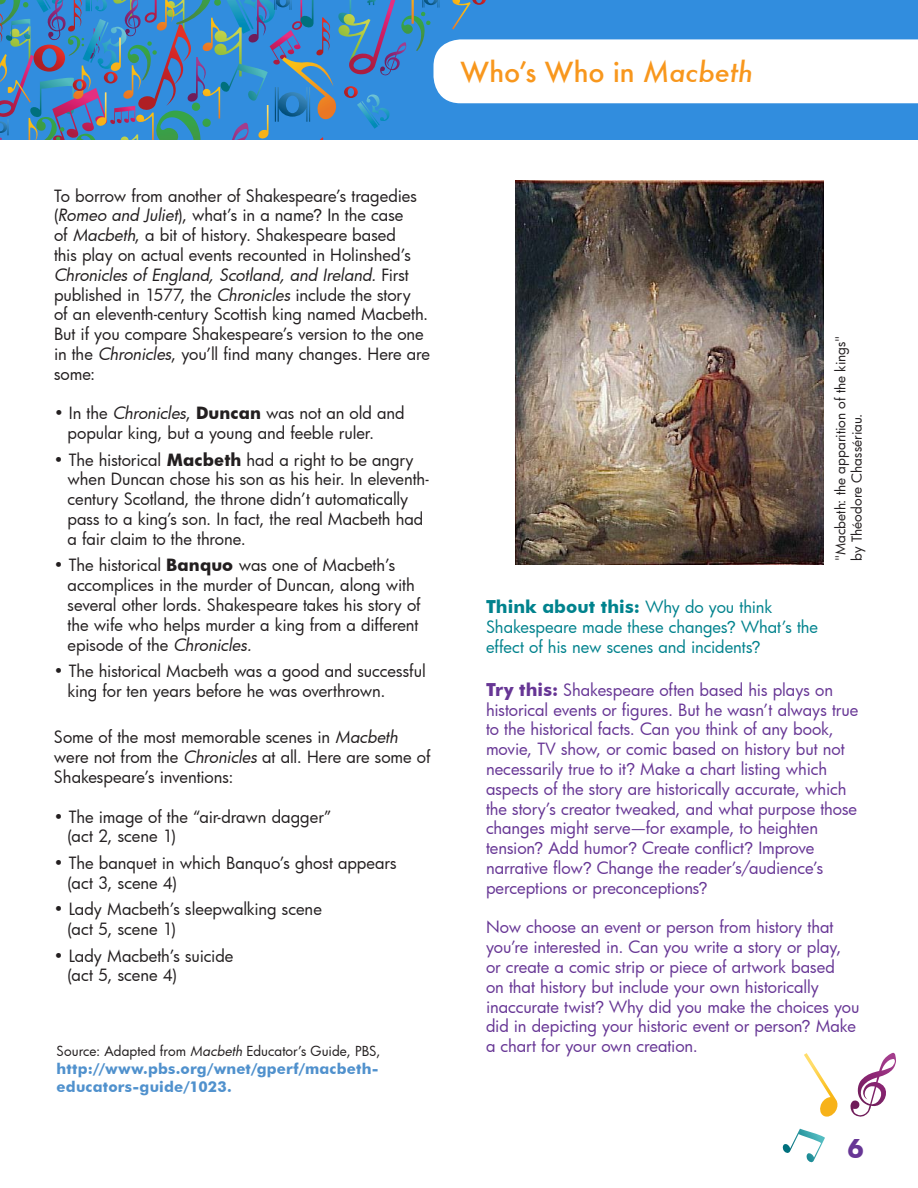
<style>
.page{position:relative;width:918px;height:1188px;background:#fff}
.page>*{position:absolute;margin:0;border:0;box-sizing:border-box;transform-origin:0 0}
.t1{font:500 27px "Futura";letter-spacing:.005em;color:#f8971d}
.t2{font:700 27px "Futura BT";color:#673695}
.t3{font:700 18px "Futura BT";color:#00828d}
.t4{font:16.5px/19.8px "Futura";letter-spacing:-.005em;color:#231f20}
.t5{font:16.5px/19.8px "Futura";letter-spacing:-.005em;color:#673695}
.t6{font:16.5px/19.8px "Futura";color:#00828d}
.t7{font:700 15px/18px "Futura BT";letter-spacing:.01em;color:#5091cd}
.t8{font:13.5px/16.2px "Futura";color:#231f20}
.s1{font-style:italic}
.s2{font-family:"Arial"}
.s3{font-weight:700}
.s4{font-family:"Futura";font-weight:400;font-size:16.5px}
.s5{font-family:"Futura BT";font-weight:700;font-size:18px}
</style>
<div class="page">
<svg style="left:0;top:0;width:918px;height:565px"></svg>
<svg style="left:782px;top:1129px;width:43px;height:34px"></svg>
<svg style="left:850px;top:1053px;width:46px;height:64px"></svg>
<img style="left:516px;top:180px;width:307px;height:384px">
<svg style="left:804px;top:1053px;width:34px;height:64px"></svg>
<h1 class="t1" style="left:460px;top:54px;width:294px">Who’s Who in <span class="s1">Macbeth</span></h1>
<p class="t4" style="left:54px;top:185px;width:378px">To borrow from another of Shakespeare’s tragedies (<span class="s1">Romeo and Juliet</span>), what’s in a name<span class="s2">?</span> In the case<br>of <span class="s1">Macbeth</span>, a bit of history. Shakespeare based<br>this play on actual events recounted in Holinshed’s <span class="s1">Chronicles of England, Scotland, and Ireland.</span> First published in 1577, the <span class="s1">Chronicles</span> include the story<br>of an eleventh-century Scottish king named Macbeth.<br>But if you compare Shakespeare’s version to the one in the <span class="s1">Chronicles</span>, you’ll find many changes. Here are some:</p>
<p class="t4" style="left:67px;top:403px;width:339px;text-indent:-13px">• In the <span class="s1">Chronicles</span>, <span class="s3">Duncan</span> was not an old and popular king, but a young and feeble ruler.</p>
<p class="t4" style="left:67px;top:449px;width:363px;text-indent:-13px">• The historical <span class="s3">Macbeth</span> had a right to be angry when Duncan chose his son as his heir. In eleventh&shy;century Scotland, the throne didn’t automatically pass to a king’s son. In fact, the real Macbeth had a fair claim to the throne.</p>
<p class="t4" style="left:67px;top:555px;width:355px;text-indent:-13px">• The historical <span class="s3">Banquo</span> was one of Macbeth’s accomplices in the murder of Duncan, along with several other lords. Shakespeare takes his story of the wife who helps murder a king from a different episode of the <span class="s1">Chronicles.</span></p>
<p class="t4" style="left:67px;top:661px;width:360px;text-indent:-13px">• The historical Macbeth was a good and successful king for ten years before he was overthrown.</p>
<p class="t4" style="left:54px;top:727px;width:378px">Some of the most memorable scenes in <span class="s1">Macbeth </span>were not from the <span class="s1">Chronicles</span> at all. Here are some of<br>Shakespeare’s inventions:</p>
<p class="t4" style="left:67px;top:806px;width:265px;text-indent:-13px">• The image of the “air-drawn dagger” (act 2, scene 1)</p>
<p class="t4" style="left:67px;top:853px;width:331px;text-indent:-13px">• The banquet in which Banquo’s ghost appears (act 3, scene 4)</p>
<p class="t4" style="left:67px;top:899px;width:256px;text-indent:-13px">• Lady Macbeth’s sleepwalking scene (act 5, scene 1)</p>
<p class="t4" style="left:67px;top:945px;width:167px;text-indent:-13px">• Lady Macbeth’s suicide (act 5, scene 4)</p>
<p class="t8" style="left:57px;top:1042px;width:326px">Source: Adapted from <span class="s1">Macbeth</span> Educator’s Guide, PBS,</p>
<p class="t7" style="left:57px;top:1059px;width:323px">http://www.pbs.org/wnet/gperf/macbeth&shy;educators-guide/1023.</p>
<p class="t8" style="left:832px;top:561px;width:227px;rotate:-90deg">"Macbeth: the apparition of the kings" by Théodore Chassériau.</p>
<p class="t3" style="left:486px;top:596px;width:288px">Think about this: <span class="s4">Why do you think</span></p>
<p class="t6" style="left:486px;top:617px;width:334px">Shakespeare made these changes<span class="s2">?</span> What’s the effect of his new scenes and incidents<span class="s2">?</span></p>
<p class="t5" style="left:486px;top:680px;width:374px"><span class="s5">Try this:</span> Shakespeare often based his plays on historical events or figures. But he wasn’t always true to the historical facts. Can you think of any book, movie, TV show, or comic based on history but not necessarily true to it<span class="s2">?</span> Make a chart listing which aspects of the story are historically accurate, which the story’s creator tweaked, and what purpose those changes might serve—for example, to heighten tension<span class="s2">?</span> Add humor<span class="s2">?</span> Create conflict<span class="s2">?</span> Improve narrative flow<span class="s2">?</span> Change the reader’s/audience’s perceptions or preconceptions<span class="s2">?</span></p>
<p class="t5" style="left:486px;top:917px;width:375px">Now choose an event or person from history that you’re interested in. Can you write a story or play, or create a comic strip or piece of artwork based<br>on that history but include your own historically inaccurate twist<span class="s2">?</span> Why did you make the choices you did in depicting your historic event or person<span class="s2">?</span> Make a chart for your own creation.</p>
<h1 class="t2" style="left:847px;top:1132px;width:18px">6</h1>
</div>
